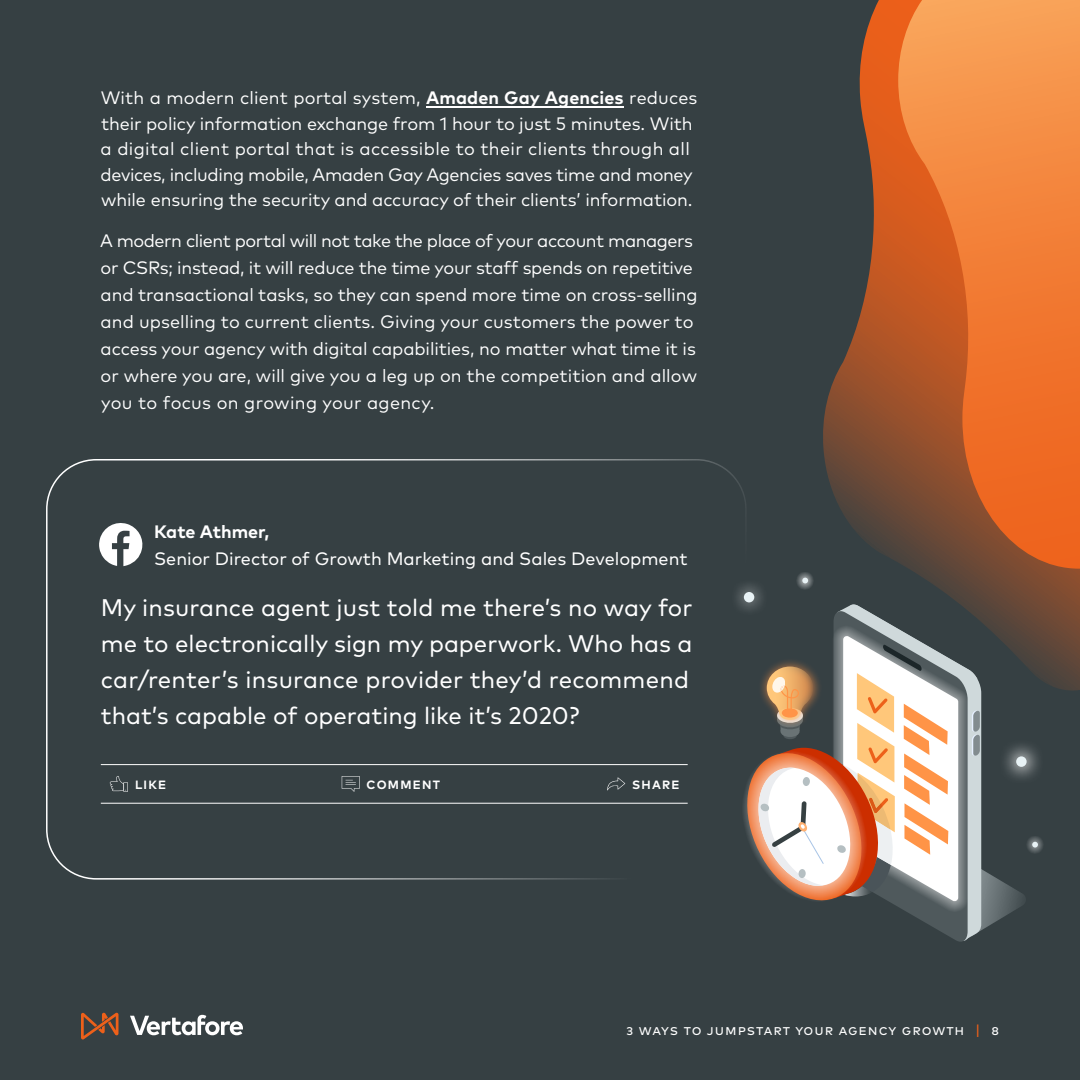
<style>
.page{position:relative;width:1080px;height:1080px;background:#364043}
.page>*{position:absolute;margin:0;border:0;box-sizing:border-box;transform-origin:0 0}
.t1{font:24px/36px "Mark Pro";color:#fff}
.t2{font:18px/27px "Mark Pro";letter-spacing:-.005em;color:#fff}
.t3{font:18px "Mark Pro";color:#fff}
.t4{font:700 18px "Mark Pro";color:#fff}
.t5{font:15px "Mark Pro";letter-spacing:.06em;color:#fff}
.t6{font:700 12px "Mark Pro";letter-spacing:.105em;color:#fff}
.s1{font-style:inherit}
.s2{font-weight:700}
.s3{color:#ed601a}
</style>
<div class="page">
<hr style="left:426px;top:106px;width:198px;height:1px;background:#fff">
<svg style="left:823px;top:0;width:257px;height:691px"></svg>
<svg style="left:124px;top:782px;width:4px;height:10px"></svg>
<svg style="left:110px;top:776px;width:17px;height:15px"></svg>
<svg style="left:342px;top:776px;width:18px;height:16px"></svg>
<svg style="left:607px;top:777px;width:18px;height:13px"></svg>
<hr style="left:101px;top:764px;width:587px;height:1px;background:#fff">
<hr style="left:101px;top:803px;width:587px;height:1px;background:#fff">
<svg style="left:99px;top:523px;width:44px;height:43px"></svg>
<svg style="left:898px;top:0;width:182px;height:569px;background:#dc7435"></svg>
<div style="left:796px;top:572px;width:18px;height:17px;background:#fff;opacity:.96"></div>
<svg style="left:802px;top:578px;width:6px;height:5px"></svg>
<div style="left:1026px;top:836px;width:18px;height:18px;background:#fff;opacity:.75"></div>
<svg style="left:743px;top:602px;width:295px;height:340px"></svg>
<div style="left:730px;top:578px;width:39px;height:39px;background:#fff;opacity:.96"></div>
<div style="left:744px;top:592px;width:10px;height:10px;background:#e8f2f5;border-radius:50%"></div>
<svg style="left:998px;top:739px;width:41px;height:45px"></svg>
<div style="left:1016px;top:756px;width:11px;height:11px;background:#e8f2f5;border-radius:50%"></div>
<svg style="left:81px;top:1013px;width:37px;height:27px"></svg>
<svg style="left:130px;top:1015px;width:113px;height:20px"></svg>
<p class="t2" style="left:101px;top:83px;width:598px;line-height:25.5px">With a modern client portal system<span class="s1">,</span> <span class="s2">Amaden Gay Agencies</span> reduces their policy information exchange from 1 hour to just 5 minutes. With a digital client portal that is accessible to their clients through all devices, including mobile, Amaden Gay Agencies saves time and money while ensuring the security and accuracy of their clients’ information.</p>
<p class="t2" style="left:100px;top:225px;width:599px">A modern client portal will not take the place of your account managers or CSRs; instead, it will reduce the time your staff spends on repetitive and transactional tasks, so they can spend more time on cross-selling and upselling to current clients. Giving your customers the power to access your agency with digital capabilities, no matter what time it is or where you are, will give you a leg up on the competition and allow you to focus on growing your agency.</p>
<p class="t4" style="left:154px;top:518px;width:117px">Kate Athmer,</p>
<p class="t3" style="left:154px;top:545px;width:535px">Senior Director of Growth Marketing and Sales Development</p>
<h1 class="t1" style="left:101px;top:587px;width:593px">My insurance agent just told me there’s no way for me to electronically sign my paperwork. Who has a car/renter’s insurance provider they’d recommend that’s capable of operating like it’s 2020?</h1>
<p class="t6" style="left:135px;top:775px;width:33px">LIKE</p>
<p class="t6" style="left:367px;top:775px;width:75px">COMMENT</p>
<p class="t6" style="left:632px;top:775px;width:49px">SHARE</p>
<p class="t5" style="left:627px;top:1018px;width:374px">3 ways to jumpstart your agency growth <span class="s3">|</span> 8</p>
</div>
